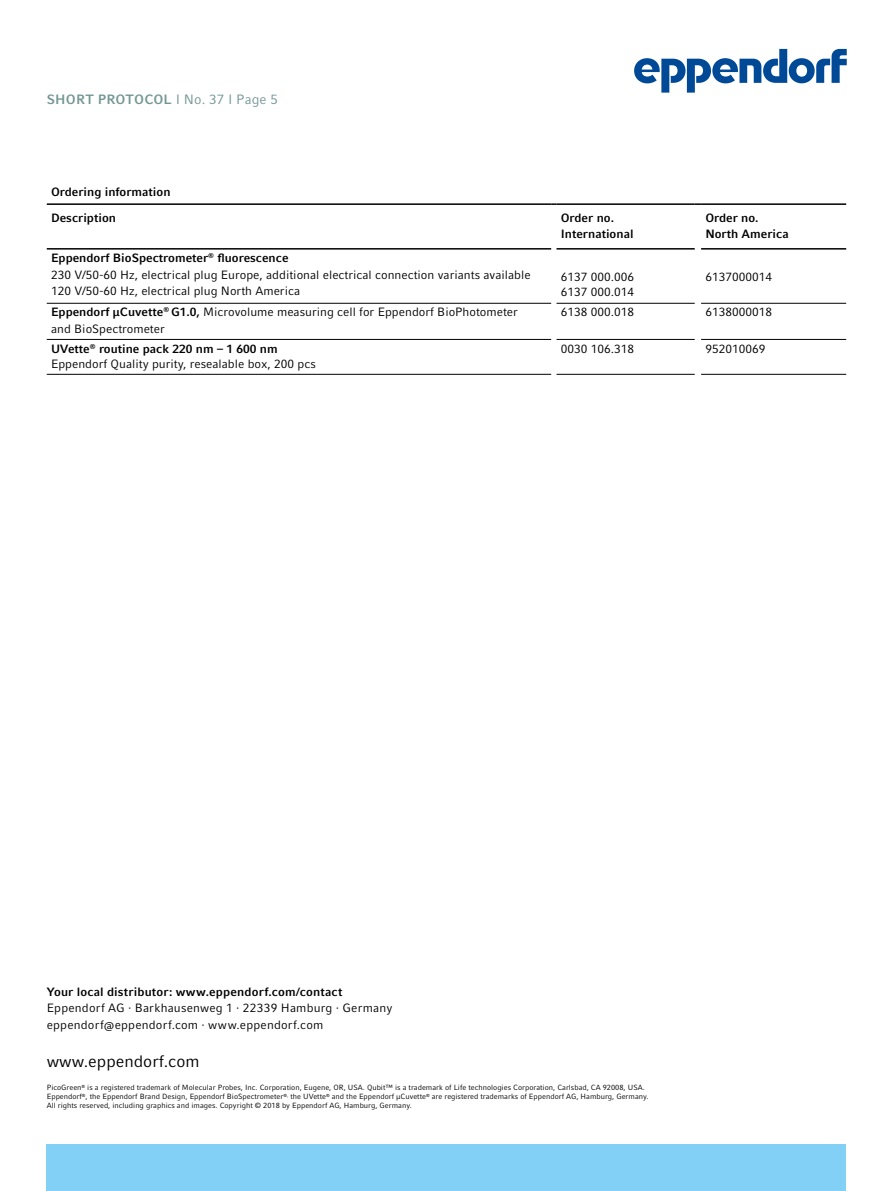
<style>
.page{position:relative;width:893px;height:1191px;background:#fff}
.page>*{position:absolute;margin:0;border:0;box-sizing:border-box;transform-origin:0 0}
._04_URL_11pt{font:16.5px "Compatil Factfor Eppendorf";color:#000}
._03_Body_Copy_no_pi{font:700 13.5px "Compatil Factfor Eppendorf";letter-spacing:.01em;color:#739795}
.Caption_7pt{font:12px "Compatil Factfor Eppendorf";color:#000}
._04_Address_8pt{font:12px "Compatil Factfor Eppendorf";letter-spacing:.015em;color:#000}
._03_Table_Header_8pt{font:700 12px/16.2px "Compatil Factfor Eppendorf";color:#000}
.Caption_7pt-2{font:700 12px "Compatil Factfor Eppendorf";color:#000}
._04_Address_8pt-2{font:700 12px "Compatil Factfor Eppendorf";letter-spacing:.01em;color:#000}
._03_Table_Content_8p{font:12px "Compatil Factfor Eppendorf";color:#000}
._04_Disclaimer_5pt{font:7.5px "Compatil Factfor Eppendorf";color:#000}
.s1{font-weight:400}
.s2{font-weight:700}
</style>
<div class="page">
<svg style="left:634px;top:49px;width:213px;height:44px"></svg>
<div style="left:47px;top:1144px;width:799px;height:47px;background:#82d0f5"></div>
<hr style="left:47px;top:203px;width:504px;height:2px;background:#000">
<hr style="left:47px;top:303px;width:504px;height:1px;background:#000">
<hr style="left:47px;top:339px;width:504px;height:1px;background:#000">
<hr style="left:47px;top:374px;width:504px;height:1px;background:#000">
<hr style="left:556px;top:303px;width:139px;height:1px;background:#000">
<hr style="left:701px;top:303px;width:145px;height:1px;background:#000">
<hr style="left:556px;top:339px;width:139px;height:1px;background:#000">
<hr style="left:701px;top:339px;width:145px;height:1px;background:#000">
<hr style="left:556px;top:374px;width:139px;height:1px;background:#000">
<hr style="left:701px;top:374px;width:145px;height:1px;background:#000">
<hr style="left:556px;top:248px;width:139px;height:1px;background:#000">
<hr style="left:701px;top:248px;width:145px;height:1px;background:#000">
<hr style="left:556px;top:203px;width:139px;height:2px;background:#000">
<svg style="left:695px;top:203px;width:6px;height:2px"></svg>
<hr style="left:701px;top:203px;width:145px;height:2px;background:#000">
<hr style="left:47px;top:248px;width:504px;height:1px;background:#000">
<p class="_03_Body_Copy_no_pi" style="left:47px;top:91px;width:233px">SHORT PROTOCOL <span class="s1">I No. 37 I Page 5</span></p>
<p class="_03_Table_Header_8pt" style="left:51px;top:184px;width:121px">Ordering information</p>
<p class="_03_Table_Header_8pt" style="left:51px;top:209px;width:67px">Description</p>
<p class="_03_Table_Header_8pt" style="left:561px;top:209px;width:55px">Order no.</p>
<p class="_03_Table_Header_8pt" style="left:561px;top:225px;width:74px">International</p>
<p class="Caption_7pt-2" style="left:51px;top:251px;width:239px">Eppendorf BioSpectrometer<sup>®</sup> fluorescence</p>
<p class="Caption_7pt" style="left:51px;top:267px;width:481px">230 V/50-60 Hz, electrical plug Europe, additional electrical connection variants available</p>
<p class="Caption_7pt" style="left:51px;top:284px;width:251px">120 V/50-60 Hz, electrical plug North America</p>
<p class="_03_Table_Content_8p" style="left:561px;top:270px;width:75px">6137 000.006</p>
<p class="_03_Table_Content_8p" style="left:561px;top:285px;width:75px">6137 000.014</p>
<p class="_03_Table_Header_8pt" style="left:705px;top:209px;width:85px">Order no.<br>North America</p>
<p class="_03_Table_Content_8p" style="left:705px;top:270px;width:68px">6137000014</p>
<p class="Caption_7pt" style="left:51px;top:305px;width:468px"><span class="s2">Eppendorf µCuvette</span><sup>®</sup> <span class="s2">G1.0,</span> Microvolume measuring cell for Eppendorf BioPhotometer</p>
<p class="Caption_7pt" style="left:51px;top:322px;width:115px">and BioSpectrometer</p>
<p class="Caption_7pt-2" style="left:51px;top:341px;width:228px">UVette<sup>®</sup> routine pack 220 nm – 1 600 nm</p>
<p class="Caption_7pt" style="left:51px;top:356px;width:266px">Eppendorf Quality purity, resealable box, 200 pcs</p>
<p class="Caption_7pt" style="left:561px;top:305px;width:75px">6138 000.018</p>
<p class="Caption_7pt" style="left:705px;top:305px;width:68px">6138000018</p>
<p class="Caption_7pt" style="left:561px;top:341px;width:75px">0030 106.318</p>
<p class="Caption_7pt" style="left:705px;top:341px;width:62px">952010069</p>
<p class="_04_Address_8pt-2" style="left:47px;top:984px;width:297px">Your local distributor: www.eppendorf.com/contact</p>
<p class="_04_Address_8pt" style="left:47px;top:1001px;width:347px">Eppendorf AG · Barkhausenweg 1 · 22339 Hamburg · Germany</p>
<p class="_04_Address_8pt" style="left:47px;top:1017px;width:278px">eppendorf@eppendorf.com · www.eppendorf.com</p>
<p class="_04_URL_11pt" style="left:47px;top:1051px;width:154px">www.eppendorf.com</p>
<p class="_04_Disclaimer_5pt" style="left:47px;top:1083px;width:600px">PicoGreen<sup>®</sup> is a registered trademark of Molecular Probes, Inc. Corporation, Eugene, OR, USA. Qubit™ is a trademark of Life technologies Corporation, Carlsbad, CA 92008, USA.</p>
<p class="_04_Disclaimer_5pt" style="left:47px;top:1092px;width:603px">Eppendorf<sup>®</sup>, the Eppendorf Brand Design, Eppendorf BioSpectrometer<sup>®,</sup> the UVette<sup>®</sup> and the Eppendorf µCuvette<sup>®</sup> are registered trademarks of Eppendorf AG, Hamburg, Germany.</p>
<p class="_04_Disclaimer_5pt" style="left:47px;top:1101px;width:367px">All rights reserved, including graphics and images. Copyright © 2018 by Eppendorf AG, Hamburg, Germany.</p>
</div>
